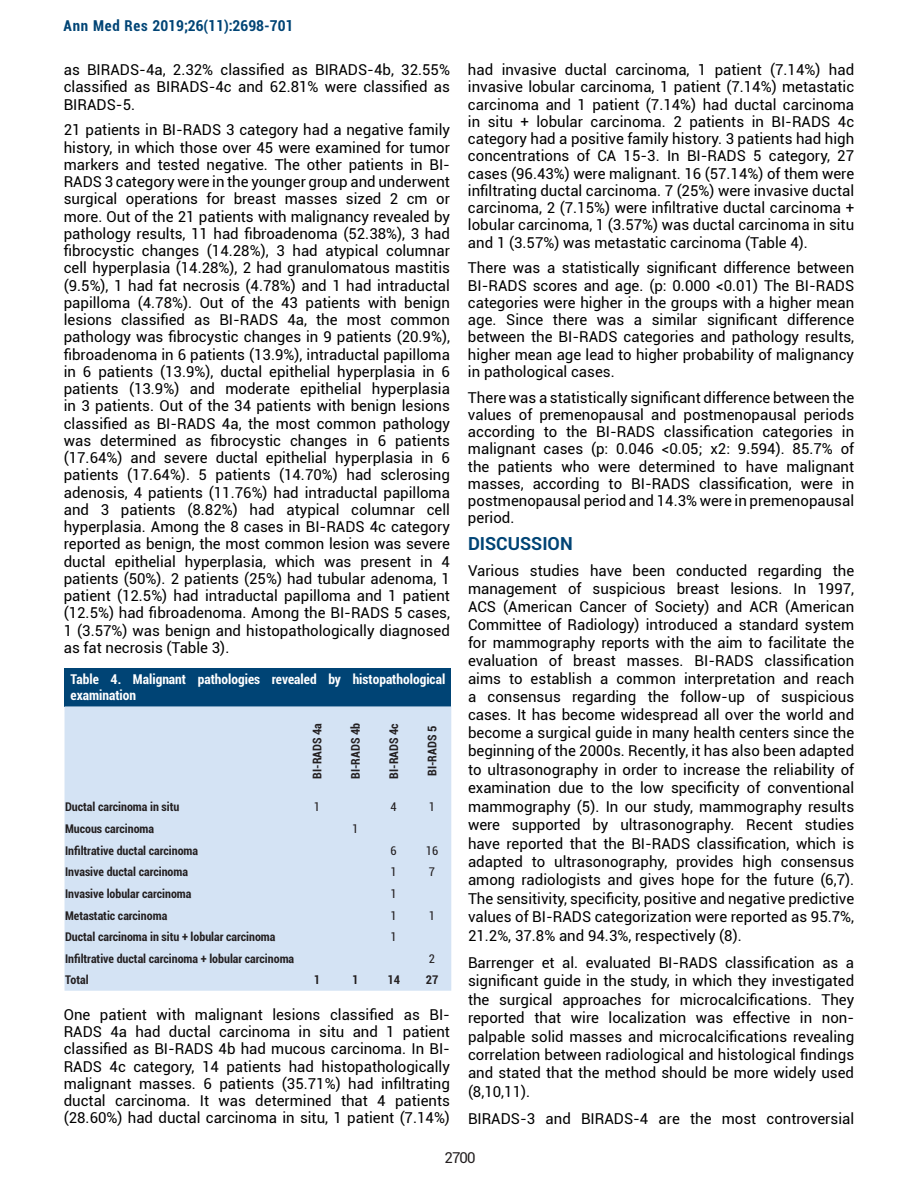
<style>
.page{position:relative;width:918px;height:1188px;background:#fff}
.page>*{position:absolute;margin:0;border:0;box-sizing:border-box;transform-origin:0 0}
.t1{font:700 18px "Roboto";color:#004475}
.t2{font:15px/17.2px "Roboto";color:#000;text-align:justify}
.t3{font:700 condensed 15px "Roboto";color:#004475}
.t4{font:15px "Roboto";color:#231f20}
.t5{font:700 condensed 13.5px/16.2px "Roboto";color:#fff}
.t6{font:700 condensed 12px "Roboto";color:#231f20}
.t7{font:condensed 12px "Roboto";color:#231f20}
</style>
<div class="page">
<div style="left:65px;top:668px;width:386px;height:38px;background:#004475"></div>
<div style="left:65px;top:706px;width:386px;height:285px;background:#d4e3f4"></div>
<p class="t3" style="left:64px;top:15px;width:231px">Ann Med Res 2019;26(11):2698-701</p>
<p class="t2" style="left:64px;top:61px;width:388px">as BIRADS-4a, 2.32% classified as BIRADS-4b, 32.55% classified as BIRADS-4c and 62.81% were classified as BIRADS-5.</p>
<p class="t2" style="left:64px;top:121px;width:388px">21 patients in BI-RADS 3 category had a negative family history, in which those over 45 were examined for tumor markers and tested negative. The other patients in BI-RADS 3 category were in the younger group and underwent surgical operations for breast masses sized 2 cm or more. Out of the 21 patients with malignancy revealed by pathology results, 11 had fibroadenoma (52.38%), 3 had fibrocystic changes (14.28%), 3 had atypical columnar cell hyperplasia (14.28%), 2 had granulomatous mastitis (9.5%), 1 had fat necrosis (4.78%) and 1 had intraductal papilloma (4.78%). Out of the 43 patients with benign lesions classified as BI-RADS 4a, the most common pathology was fibrocystic changes in 9 patients (20.9%), fibroadenoma in 6 patients (13.9%), intraductal papilloma in 6 patients (13.9%), ductal epithelial hyperplasia in 6 patients (13.9%) and moderate epithelial hyperplasia in 3 patients. Out of the 34 patients with benign lesions classified as BI-RADS 4a, the most common pathology was determined as fibrocystic changes in 6 patients (17.64%) and severe ductal epithelial hyperplasia in 6 patients (17.64%). 5 patients (14.70%) had sclerosing adenosis, 4 patients (11.76%) had intraductal papilloma and 3 patients (8.82%) had atypical columnar cell hyperplasia. Among the 8 cases in BI-RADS 4c category reported as benign, the most common lesion was severe ductal epithelial hyperplasia, which was present in 4 patients (50%). 2 patients (25%) had tubular adenoma, 1 patient (12.5%) had intraductal papilloma and 1 patient (12.5%) had fibroadenoma. Among the BI-RADS 5 cases, 1 (3.57%) was benign and histopathologically diagnosed as fat necrosis (Table 3).</p>
<p class="t5" style="left:71px;top:671px;width:376px">Table 4. Malignant pathologies revealed by histopathological examination</p>
<p class="t6" style="left:309px;top:779px;width:57px;rotate:-90deg">BI-RADS 4a</p>
<p class="t6" style="left:347px;top:779px;width:57px;rotate:-90deg">BI-RADS 4b</p>
<p class="t6" style="left:385px;top:779px;width:57px;rotate:-90deg">BI-RADS 4c</p>
<p class="t6" style="left:424px;top:776px;width:52px;rotate:-90deg">BI-RADS 5</p>
<p class="t6" style="left:65px;top:799px;width:116px">Ductal carcinoma in situ</p>
<p class="t7" style="left:314px;top:799px;width:8px">1</p>
<p class="t7" style="left:391px;top:799px;width:8px">4</p>
<p class="t7" style="left:429px;top:799px;width:8px">1</p>
<p class="t6" style="left:65px;top:820px;width:91px">Mucous carcinoma</p>
<p class="t7" style="left:352px;top:821px;width:8px">1</p>
<p class="t6" style="left:65px;top:842px;width:135px">Infiltrative ductal carcinoma</p>
<p class="t7" style="left:391px;top:842px;width:8px">6</p>
<p class="t7" style="left:426px;top:842px;width:14px">16</p>
<p class="t6" style="left:65px;top:864px;width:125px">Invasive ductal carcinoma</p>
<p class="t7" style="left:391px;top:864px;width:8px">1</p>
<p class="t7" style="left:429px;top:864px;width:8px">7</p>
<p class="t6" style="left:65px;top:885px;width:128px">Invasive lobular carcinoma</p>
<p class="t7" style="left:391px;top:885px;width:8px">1</p>
<p class="t6" style="left:65px;top:907px;width:104px">Metastatic carcinoma</p>
<p class="t7" style="left:391px;top:907px;width:8px">1</p>
<p class="t7" style="left:429px;top:907px;width:8px">1</p>
<p class="t6" style="left:65px;top:928px;width:212px">Ductal carcinoma in situ + lobular carcinoma</p>
<p class="t7" style="left:391px;top:929px;width:8px">1</p>
<p class="t6" style="left:65px;top:950px;width:231px">Infiltrative ductal carcinoma + lobular carcinoma</p>
<p class="t7" style="left:429px;top:950px;width:8px">2</p>
<p class="t6" style="left:65px;top:972px;width:25px">Total</p>
<p class="t6" style="left:314px;top:972px;width:8px">1</p>
<p class="t6" style="left:352px;top:972px;width:8px">1</p>
<p class="t6" style="left:387px;top:972px;width:14px">14</p>
<p class="t6" style="left:426px;top:972px;width:14px">27</p>
<p class="t2" style="left:64px;top:1005px;width:388px">One patient with malignant lesions classified as BI-RADS 4a had ductal carcinoma in situ and 1 patient classified as BI-RADS 4b had mucous carcinoma. In BI-RADS 4c category, 14 patients had histopathologically malignant masses. 6 patients (35.71%) had infiltrating ductal carcinoma. It was determined that 4 patients (28.60%) had ductal carcinoma in situ, 1 patient (7.14%)</p>
<p class="t2" style="left:468px;top:61px;width:388px">had invasive ductal carcinoma, 1 patient (7.14%) had invasive lobular carcinoma, 1 patient (7.14%) metastatic carcinoma and 1 patient (7.14%) had ductal carcinoma in situ + lobular carcinoma. 2 patients in BI-RADS 4c category had a positive family history. 3 patients had high concentrations of CA 15-3. In BI-RADS 5 category, 27 cases (96.43%) were malignant. 16 (57.14%) of them were infiltrating ductal carcinoma. 7 (25%) were invasive ductal carcinoma, 2 (7.15%) were infiltrative ductal carcinoma + lobular carcinoma, 1 (3.57%) was ductal carcinoma in situ and 1 (3.57%) was metastatic carcinoma (Table 4).</p>
<p class="t2" style="left:468px;top:259px;width:388px">There was a statistically significant difference between BI-RADS scores and age. (p: 0.000 &lt;0.01) The BI-RADS categories were higher in the groups with a higher mean age. Since there was a similar significant difference between the BI-RADS categories and pathology results, higher mean age lead to higher probability of malignancy in pathological cases.</p>
<p class="t2" style="left:468px;top:388px;width:388px">There was a statistically significant difference between the values of premenopausal and postmenopausal periods according to the BI-RADS classification categories in malignant cases (p: 0.046 &lt;0.05; x2: 9.594). 85.7% of the patients who were determined to have malignant masses, according to BI-RADS classification, were in postmenopausal period and 14.3% were in premenopausal period.</p>
<p class="t1" style="left:468px;top:531px;width:106px">DISCUSSION</p>
<p class="t2" style="left:468px;top:561px;width:388px;line-height:18.1px">Various studies have been conducted regarding the management of suspicious breast lesions. In 1997, ACS (American Cancer of Society) and ACR (American Committee of Radiology) introduced a standard system for mammography reports with the aim to facilitate the evaluation of breast masses. BI-RADS classification aims to establish a common interpretation and reach a consensus regarding the follow-up of suspicious cases. It has become widespread all over the world and become a surgical guide in many health centers since the beginning of the 2000s. Recently, it has also been adapted to ultrasonography in order to increase the reliability of examination due to the low specificity of conventional mammography (5). In our study, mammography results were supported by ultrasonography. Recent studies have reported that the BI-RADS classification, which is adapted to ultrasonography, provides high consensus among radiologists and gives hope for the future (6,7).<br>The sensitivity, specificity, positive and negative predictive values of BI-RADS categorization were reported as 95.7%, 21.2%, 37.8% and 94.3%, respectively (8).</p>
<p class="t2" style="left:468px;top:953px;width:388px;line-height:18.5px">Barrenger et al. evaluated BI-RADS classification as a significant guide in the study, in which they investigated the surgical approaches for microcalcifications. They reported that wire localization was effective in non&shy;palpable solid masses and microcalcifications revealing correlation between radiological and histological findings and stated that the method should be more widely used (8,10,11).</p>
<p class="t2" style="left:468px;top:1109px;width:388px">BIRADS-3 and BIRADS-4 are the most controversial</p>
<p class="t4" style="left:445px;top:1147px;width:32px">2700</p>
</div>
